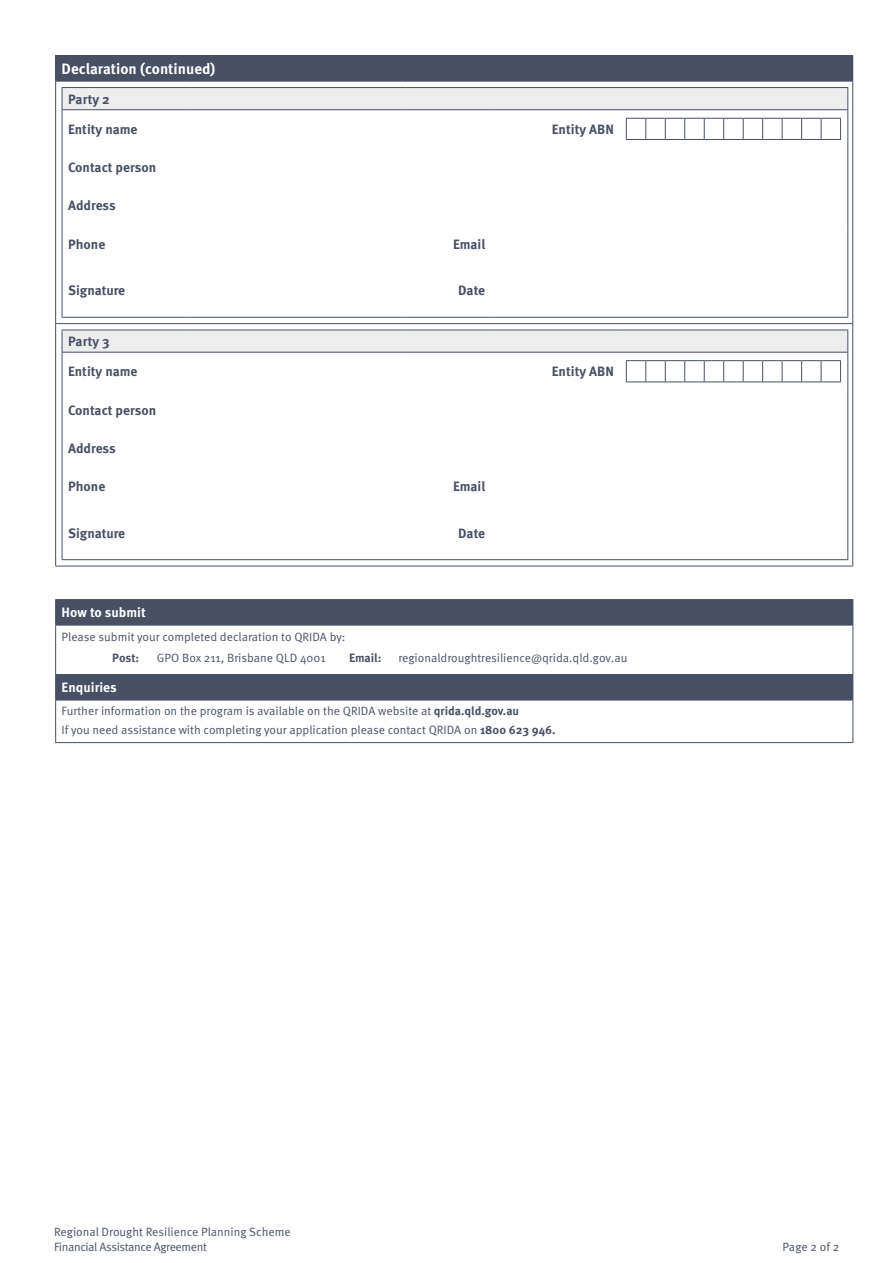
<style>
.page{position:relative;width:893px;height:1263px;background:#fff}
.page>*{position:absolute;margin:0;border:0;box-sizing:border-box;transform-origin:0 0}
.t1{font:700 15px "Meta OT";color:#fff}
.t2{font:700 13.5px "Meta OT";color:#485163}
.t3{font:700 13.5px "Meta OT";color:#fff}
.t4{font:12px/15px "Meta OT Norm";color:#485163}
.t5{font:700 12px "Meta OT";letter-spacing:-.005em;color:#485163}
.s1{font-family:"Meta OT";font-weight:700}
</style>
<div class="page">
<div style="left:56px;top:56px;width:797px;height:25px;background:#485163"></div>
<svg style="left:56px;top:82px;width:796px;height:484px"></svg>
<hr style="left:55px;top:55px;width:798px;height:1px;background:#485163">
<svg style="left:55px;top:56px;width:1px;height:25px"></svg>
<hr style="left:852px;top:82px;width:1px;height:241px;background:#485163">
<hr style="left:55px;top:323px;width:798px;height:1px;background:#485163">
<hr style="left:852px;top:324px;width:1px;height:242px;background:#485163">
<hr style="left:55px;top:566px;width:798px;height:1px;background:#485163">
<hr style="left:55px;top:81px;width:798px;height:1px;background:#485163">
<hr style="left:55px;top:82px;width:1px;height:241px;background:#485163">
<hr style="left:55px;top:324px;width:1px;height:242px;background:#485163">
<div style="left:62px;top:88px;width:786px;height:22px;background:#ededee"></div>
<hr style="left:62px;top:87px;width:129px;height:1px;background:#485264">
<svg style="left:62px;top:88px;width:1px;height:21px"></svg>
<hr style="left:191px;top:87px;width:214px;height:1px;background:#485264">
<hr style="left:405px;top:87px;width:86px;height:1px;background:#485264">
<hr style="left:491px;top:87px;width:129px;height:1px;background:#485264">
<hr style="left:620px;top:87px;width:228px;height:1px;background:#485264">
<svg style="left:847px;top:88px;width:1px;height:21px"></svg>
<hr style="left:62px;top:109px;width:129px;height:1px;background:#485264">
<hr style="left:191px;top:109px;width:214px;height:1px;background:#485264">
<hr style="left:405px;top:109px;width:86px;height:1px;background:#485264">
<hr style="left:491px;top:109px;width:129px;height:1px;background:#485264">
<hr style="left:620px;top:109px;width:228px;height:1px;background:#485264">
<hr style="left:62px;top:110px;width:1px;height:38px;background:#485264">
<hr style="left:847px;top:110px;width:1px;height:38px;background:#485264">
<hr style="left:62px;top:148px;width:1px;height:38px;background:#485264">
<hr style="left:847px;top:148px;width:1px;height:38px;background:#485264">
<hr style="left:62px;top:186px;width:1px;height:39px;background:#485264">
<hr style="left:847px;top:186px;width:1px;height:39px;background:#485264">
<hr style="left:62px;top:225px;width:1px;height:38px;background:#485264">
<hr style="left:847px;top:225px;width:1px;height:38px;background:#485264">
<hr style="left:62px;top:263px;width:1px;height:54px;background:#485264">
<hr style="left:847px;top:263px;width:1px;height:54px;background:#485264">
<hr style="left:62px;top:317px;width:129px;height:1px;background:#485264">
<hr style="left:191px;top:317px;width:214px;height:1px;background:#485264">
<hr style="left:405px;top:317px;width:86px;height:1px;background:#485264">
<hr style="left:491px;top:317px;width:129px;height:1px;background:#485264">
<hr style="left:620px;top:317px;width:228px;height:1px;background:#485264">
<svg style="left:626px;top:118px;width:215px;height:22px"></svg>
<div style="left:62px;top:330px;width:786px;height:22px;background:#ededee"></div>
<hr style="left:62px;top:330px;width:129px;height:1px;background:#485264">
<svg style="left:62px;top:330px;width:1px;height:22px"></svg>
<hr style="left:191px;top:330px;width:214px;height:1px;background:#485264">
<hr style="left:405px;top:330px;width:86px;height:1px;background:#485264">
<hr style="left:491px;top:330px;width:129px;height:1px;background:#485264">
<hr style="left:620px;top:330px;width:228px;height:1px;background:#485264">
<svg style="left:847px;top:330px;width:1px;height:22px"></svg>
<hr style="left:62px;top:352px;width:129px;height:1px;background:#485264">
<hr style="left:191px;top:352px;width:214px;height:1px;background:#485264">
<hr style="left:405px;top:352px;width:86px;height:1px;background:#485264">
<hr style="left:491px;top:352px;width:129px;height:1px;background:#485264">
<hr style="left:620px;top:352px;width:228px;height:1px;background:#485264">
<hr style="left:62px;top:353px;width:1px;height:37px;background:#485264">
<hr style="left:847px;top:353px;width:1px;height:37px;background:#485264">
<hr style="left:62px;top:390px;width:1px;height:39px;background:#485264">
<hr style="left:847px;top:390px;width:1px;height:39px;background:#485264">
<hr style="left:62px;top:429px;width:1px;height:38px;background:#485264">
<hr style="left:847px;top:429px;width:1px;height:38px;background:#485264">
<hr style="left:62px;top:467px;width:1px;height:38px;background:#485264">
<hr style="left:847px;top:467px;width:1px;height:38px;background:#485264">
<hr style="left:62px;top:505px;width:1px;height:54px;background:#485264">
<hr style="left:847px;top:505px;width:1px;height:54px;background:#485264">
<hr style="left:62px;top:559px;width:129px;height:1px;background:#485264">
<hr style="left:191px;top:559px;width:214px;height:1px;background:#485264">
<hr style="left:405px;top:559px;width:86px;height:1px;background:#485264">
<hr style="left:491px;top:559px;width:129px;height:1px;background:#485264">
<hr style="left:620px;top:559px;width:228px;height:1px;background:#485264">
<svg style="left:626px;top:360px;width:215px;height:23px"></svg>
<svg style="left:56px;top:600px;width:796px;height:100px;fill:#485163"></svg>
<hr style="left:55px;top:599px;width:798px;height:1px;background:#485163">
<hr style="left:55px;top:625px;width:798px;height:1px;background:#485163">
<hr style="left:55px;top:674px;width:798px;height:1px;background:#485163">
<hr style="left:55px;top:700px;width:798px;height:1px;background:#485163">
<svg style="left:55px;top:600px;width:1px;height:25px"></svg>
<hr style="left:55px;top:625px;width:1px;height:49px;background:#485163">
<svg style="left:55px;top:675px;width:1px;height:25px"></svg>
<hr style="left:55px;top:700px;width:1px;height:42px;background:#485163">
<svg style="left:852px;top:600px;width:1px;height:25px"></svg>
<hr style="left:852px;top:625px;width:1px;height:49px;background:#485163">
<svg style="left:852px;top:675px;width:1px;height:25px"></svg>
<hr style="left:852px;top:700px;width:1px;height:42px;background:#485163">
<hr style="left:55px;top:742px;width:798px;height:1px;background:#485163">
<svg style="left:343px;top:647px;width:463px;height:21px"></svg>
<p class="t1" style="left:62px;top:59px;width:155px">Declaration (continued)</p>
<p class="t2" style="left:68px;top:90px;width:43px">Party 2</p>
<p class="t2" style="left:68px;top:121px;width:71px">Entity name</p>
<p class="t2" style="left:552px;top:121px;width:64px">Entity ABN</p>
<p class="t2" style="left:68px;top:159px;width:90px">Contact person</p>
<p class="t2" style="left:68px;top:197px;width:49px">Address</p>
<p class="t2" style="left:68px;top:235px;width:39px">Phone</p>
<p class="t2" style="left:453px;top:235px;width:34px">Email</p>
<p class="t2" style="left:68px;top:282px;width:59px">Signature</p>
<p class="t2" style="left:458px;top:282px;width:28px">Date</p>
<p class="t2" style="left:68px;top:333px;width:43px">Party 3</p>
<p class="t2" style="left:68px;top:363px;width:71px">Entity name</p>
<p class="t2" style="left:552px;top:363px;width:64px">Entity ABN</p>
<p class="t2" style="left:68px;top:401px;width:90px">Contact person</p>
<p class="t2" style="left:68px;top:440px;width:49px">Address</p>
<p class="t2" style="left:68px;top:478px;width:39px">Phone</p>
<p class="t2" style="left:453px;top:478px;width:34px">Email</p>
<p class="t2" style="left:68px;top:524px;width:59px">Signature</p>
<p class="t2" style="left:458px;top:524px;width:28px">Date</p>
<p class="t3" style="left:62px;top:604px;width:86px">How to submit</p>
<p class="t4" style="left:62px;top:630px;width:285px">Please submit your completed declaration to QRIDA by:</p>
<p class="t5" style="left:112px;top:651px;width:28px">Post:</p>
<p class="t4" style="left:157px;top:651px;width:170px">GPO Box 211, Brisbane QLD 4001</p>
<p class="t5" style="left:349px;top:651px;width:34px">Email:</p>
<p class="t4" style="left:398px;top:651px;width:231px">regionaldroughtresilience@qrida.qld.gov.au</p>
<p class="t3" style="left:62px;top:679px;width:57px">Enquiries</p>
<p class="t4" style="left:62px;top:701px;width:496px;line-height:19.2px">Further information on the program is available on the QRIDA website at <span class="s1">qrida.qld.gov.au<br></span>If you need assistance with completing your application please contact QRIDA on <span class="s1">1800 623 946.</span></p>
<p class="t4" style="left:54px;top:1224px;width:238px">Regional Drought Resilience Planning Scheme<br>Financial Assistance Agreement</p>
<p class="t4" style="left:782px;top:1239px;width:58px">Page 2 of 2</p>
</div>
